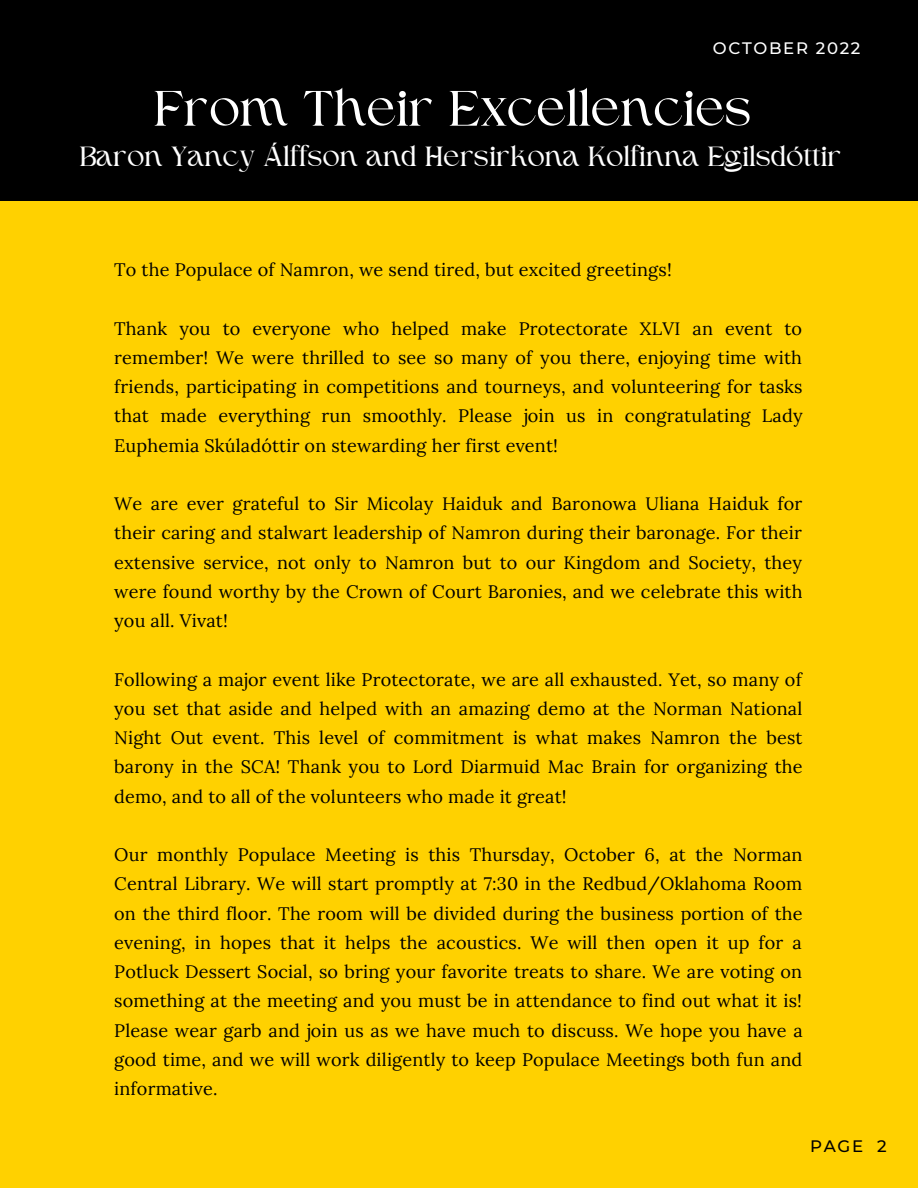
<style>
.page{position:relative;width:918px;height:1188px;background:#ffd100}
.page>*{position:absolute;margin:0;border:0;box-sizing:border-box;transform-origin:0 0}
.t1{font:50.85px "Higuen";color:#fff}
.t2{font:28.35px "Higuen";color:#fff}
.t3{font:18px/29.2px "Lora";letter-spacing:.01em;color:#000;text-align:justify}
.t4{font:500 16.5px "Montserrat";letter-spacing:.1em;color:#fff}
.t5{font:500 16.5px "Montserrat";color:#000}
</style>
<div class="page">
<div style="left:0;top:0;width:918px;height:201px;background:#000"></div>
<p class="t4" style="left:713px;top:38px;width:149px">OCTOBER 2022</p>
<h1 class="t1" style="left:155px;top:88px;width:600px">From Their Excellencies</h1>
<h2 class="t2" style="left:80px;top:145px;width:763px">Baron Yancy Álffson and Hersirkona Kolfinna Egilsdóttir</h2>
<p class="t3" style="left:114px;top:255px;width:559px">To the Populace of Namron, we send tired, but excited greetings!</p>
<p class="t3" style="left:114px;top:313px;width:690px">Thank you to everyone who helped make Protectorate XLVI an event to remember! We were thrilled to see so many of you there, enjoying time with friends, participating in competitions and tourneys, and volunteering for tasks that made everything run smoothly. Please join us in congratulating Lady Euphemia Skúladóttir on stewarding her first event!</p>
<p class="t3" style="left:114px;top:489px;width:690px">We are ever grateful to Sir Micolay Haiduk and Baronowa Uliana Haiduk for their caring and stalwart leadership of Namron during their baronage. For their extensive service, not only to Namron but to our Kingdom and Society, they were found worthy by the Crown of Court Baronies, and we celebrate this with you all. Vivat!</p>
<p class="t3" style="left:114px;top:664px;width:690px">Following a major event like Protectorate, we are all exhausted. Yet, so many of you set that aside and helped with an amazing demo at the Norman National Night Out event. This level of commitment is what makes Namron the best barony in the SCA! Thank you to Lord Diarmuid Mac Brain for organizing the demo, and to all of the volunteers who made it great!</p>
<p class="t3" style="left:114px;top:840px;width:690px">Our monthly Populace Meeting is this Thursday, October 6, at the Norman Central Library. We will start promptly at 7:30 in the Redbud/Oklahoma Room on the third floor. The room will be divided during the business portion of the evening, in hopes that it helps the acoustics. We will then open it up for a Potluck Dessert Social, so bring your favorite treats to share. We are voting on something at the meeting and you must be in attendance to find out what it is!<br>Please wear garb and join us as we have much to discuss. We hope you have a good time, and we will work diligently to keep Populace Meetings both fun and informative.</p>
<p class="t5" style="left:810px;top:1136px;width:78px">PAGE 2</p>
</div>
